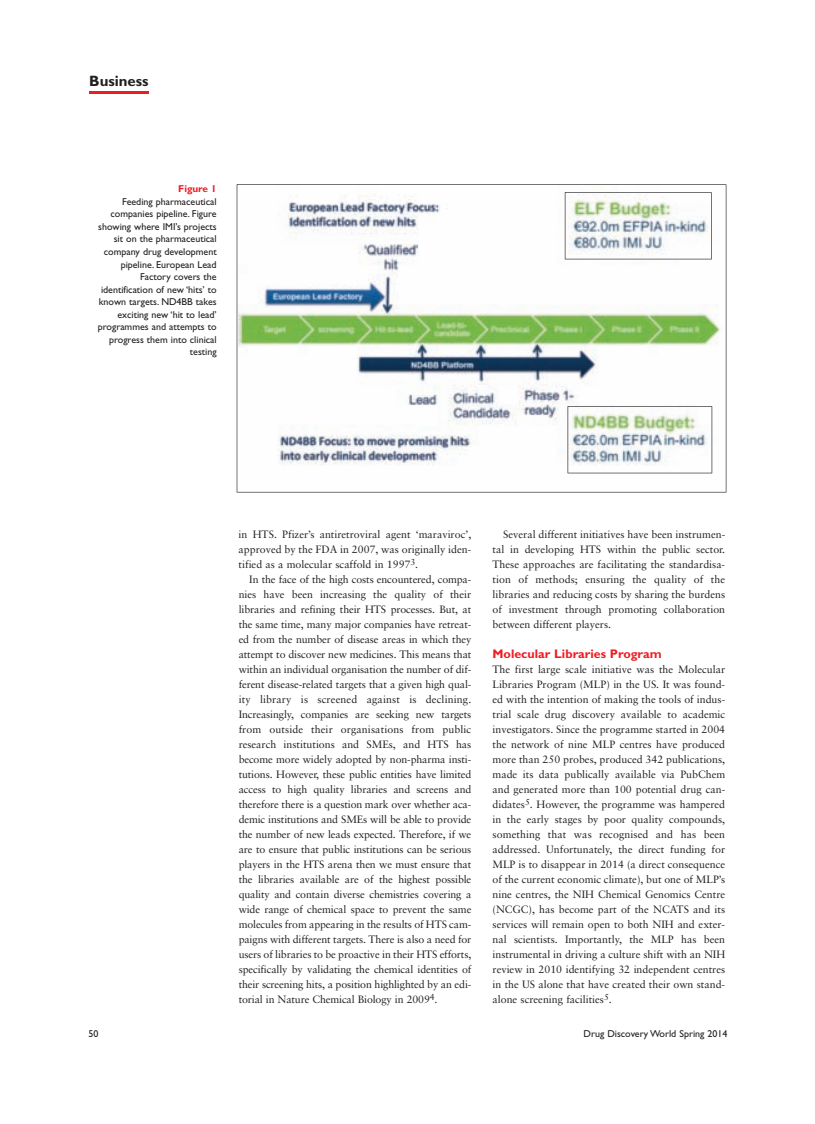
<style>
.page{position:relative;width:815px;height:1124px;background:#fff}
.page>*{position:absolute;margin:0;border:0;box-sizing:border-box;transform-origin:0 0}
.t1{font:700 15px "Gill Sans";color:#231f20}
.t2{font:700 12.5px "Gill Sans";color:#ee1d23}
.t3{font:10.62px/15px "Sabon";color:#231f20;text-align:justify}
.t4{font:10px/12.5px "Gill Sans";color:#231f20;text-align:right}
.t5{font:700 10px "Gill Sans";color:#ee1d23}
</style>
<div class="page">
<hr style="left:89px;top:91px;width:60px;height:2px;background:#ee1d23">
<svg style="left:237px;top:184px;width:489px;height:308px"></svg>
<h1 class="t1" style="left:89px;top:75px;width:61px">Business</h1>
<p class="t5" style="left:178px;top:186px;width:40px">Figure 1</p>
<p class="t4" style="left:98px;top:196px;width:120px">Feeding pharmaceutical companies pipeline. Figure showing where IMI’s projects sit on the pharmaceutical company drug development pipeline. European Lead<br>Factory covers the identification of new ‘hits’ to known targets. ND4BB takes exciting new ‘hit to lead’ programmes and attempts to progress them into clinical testing</p>
<p class="t3" style="left:239px;top:527px;width:234px">in HTS. Pfizer’s antiretroviral agent ‘maraviroc’, approved by the FDA in 2007, was originally iden&shy;tified as a molecular scaffold in 1997<sup>3</sup>.</p>
<p class="t3" style="left:239px;top:572px;width:234px;text-indent:11px">In the face of the high costs encountered, compa&shy;nies have been increasing the quality of their libraries and refining their HTS processes. But, at the same time, many major companies have retreat&shy;ed from the number of disease areas in which they attempt to discover new medicines. This means that within an individual organisation the number of dif&shy;ferent disease-related targets that a given high qual&shy;ity library is screened against is declining.<br>Increasingly, companies are seeking new targets from outside their organisations from public research institutions and SMEs, and HTS has become more widely adopted by non-pharma insti&shy;tutions. However, these public entities have limited access to high quality libraries and screens and therefore there is a question mark over whether aca&shy;demic institutions and SMEs will be able to provide the number of new leads expected. Therefore, if we are to ensure that public institutions can be serious players in the HTS arena then we must ensure that the libraries available are of the highest possible quality and contain diverse chemistries covering a wide range of chemical space to prevent the same molecules from appearing in the results of HTS cam&shy;paigns with different targets. There is also a need for users of libraries to be proactive in their HTS efforts, specifically by validating the chemical identities of their screening hits, a position highlighted by an edi&shy;torial in Nature Chemical Biology in 2009<sup>4</sup>.</p>
<p class="t3" style="left:493px;top:527px;width:234px;text-indent:11px">Several different initiatives have been instrumen&shy;tal in developing HTS within the public sector.<br>These approaches are facilitating the standardisa&shy;tion of methods; ensuring the quality of the libraries and reducing costs by sharing the burdens of investment through promoting collaboration between different players.</p>
<p class="t2" style="left:493px;top:649px;width:171px">Molecular Libraries Program</p>
<p class="t3" style="left:493px;top:662px;width:234px">The first large scale initiative was the Molecular Libraries Program (MLP) in the US. It was found&shy;ed with the intention of making the tools of indus&shy;trial scale drug discovery available to academic investigators. Since the programme started in 2004 the network of nine MLP centres have produced more than 250 probes, produced 342 publications, made its data publically available via PubChem and generated more than 100 potential drug can&shy;didates<sup>5</sup>. However, the programme was hampered in the early stages by poor quality compounds, something that was recognised and has been addressed. Unfortunately, the direct funding for MLP is to disappear in 2014 (a direct consequence of the current economic climate), but one of MLP’s nine centres, the NIH Chemical Genomics Centre (NCGC), has become part of the NCATS and its services will remain open to both NIH and exter&shy;nal scientists. Importantly, the MLP has been instrumental in driving a culture shift with an NIH review in 2010 identifying 32 independent centres in the US alone that have created their own stand&shy;alone screening facilities<sup>5</sup>.</p>
<p class="t4" style="left:89px;top:1028px;width:11px">50</p>
<p class="t4" style="left:584px;top:1028px;width:145px">Drug Discovery World Spring 2014</p>
</div>
